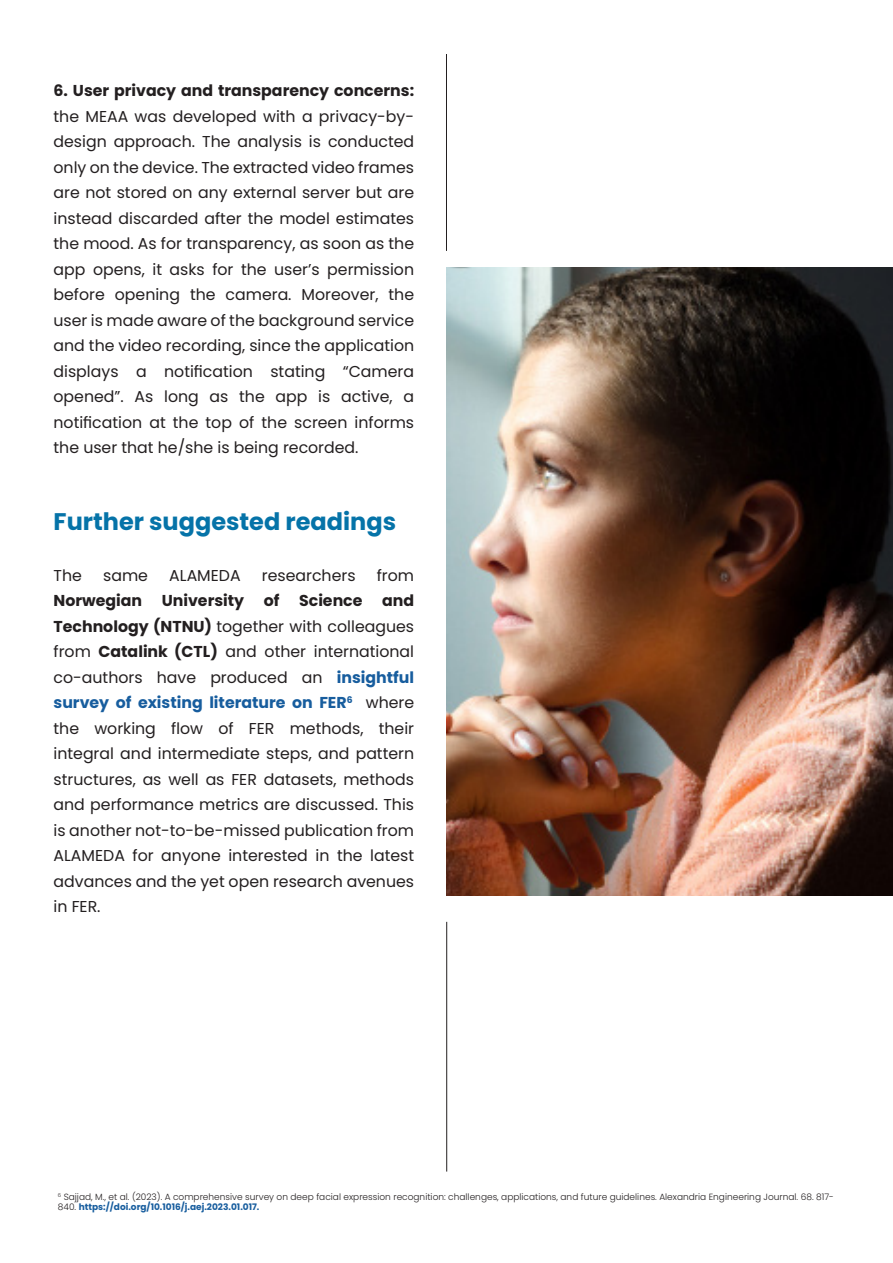
<style>
.page{position:relative;width:893px;height:1263px;background:#fff}
.page>*{position:absolute;margin:0;border:0;box-sizing:border-box;transform-origin:0 0}
.TITOLO{font:700 24px "Poppins";color:#0573a8}
.t1{font:15.75px/25.5px "Poppins";color:#231f20;text-align:justify}
.t2{font:300 9px/10.8px "Poppins";color:#231f20}
.s1{font-weight:700}
.s2{font-weight:700;color:#175d9e}
</style>
<div class="page">
<hr style="left:446px;top:54px;width:1px;height:197px;background:#231f20">
<img style="left:446px;top:268px;width:447px;height:627px">
<hr style="left:446px;top:922px;width:1px;height:249px;background:#231f20">
<p class="t1" style="left:54px;top:78px;width:362px"><span class="s1">6. User privacy and transparency concerns: </span>the MEAA was developed with a privacy-by&shy;design approach. The analysis is conducted only on the device. The extracted video frames are not stored on any external server but are instead discarded after the model estimates the mood. As for transparency, as soon as the app opens, it asks for the user’s permission before opening the camera. Moreover, the user is made aware of the background service and the video recording, since the application displays a notification stating “Camera opened”. As long as the app is active, a notification at the top of the screen informs the user that he/she is being recorded.</p>
<p class="TITOLO" style="left:54px;top:507px;width:344px">Further suggested readings</p>
<p class="t1" style="left:54px;top:562px;width:30px">The</p>
<p class="t1" style="left:103px;top:562px;width:46px">same</p>
<p class="t1" style="left:169px;top:562px;width:73px">ALAMEDA</p>
<p class="t1" style="left:262px;top:562px;width:95px">researchers</p>
<p class="t1" style="left:54px;top:562px;width:362px;text-indent:323px">from <span class="s1">Norwegian University of Science and Technology (NTNU)</span> together with colleagues from <span class="s1">Catalink (CTL)</span> and other international co-authors have produced an <span class="s2">insightful survey of existing literature on FER</span><sup>6</sup> where the working flow of FER methods, their integral and intermediate steps, and pattern structures, as well as FER datasets, methods and performance metrics are discussed. This is another not-to-be-missed publication from ALAMEDA for anyone interested in the latest advances and the yet open research avenues in FER.</p>
<p class="t2" style="left:58px;top:1191px;width:777px"><sup>6</sup> Sajjad, M., et al. (2023). A comprehensive survey on deep facial expression recognition: challenges, applications, and future guidelines. Alexandria Engineering Journal. 68. 817-<br>840. <span class="s2">https://doi.org/10.1016/j.aej.2023.01.017.</span></p>
</div>
